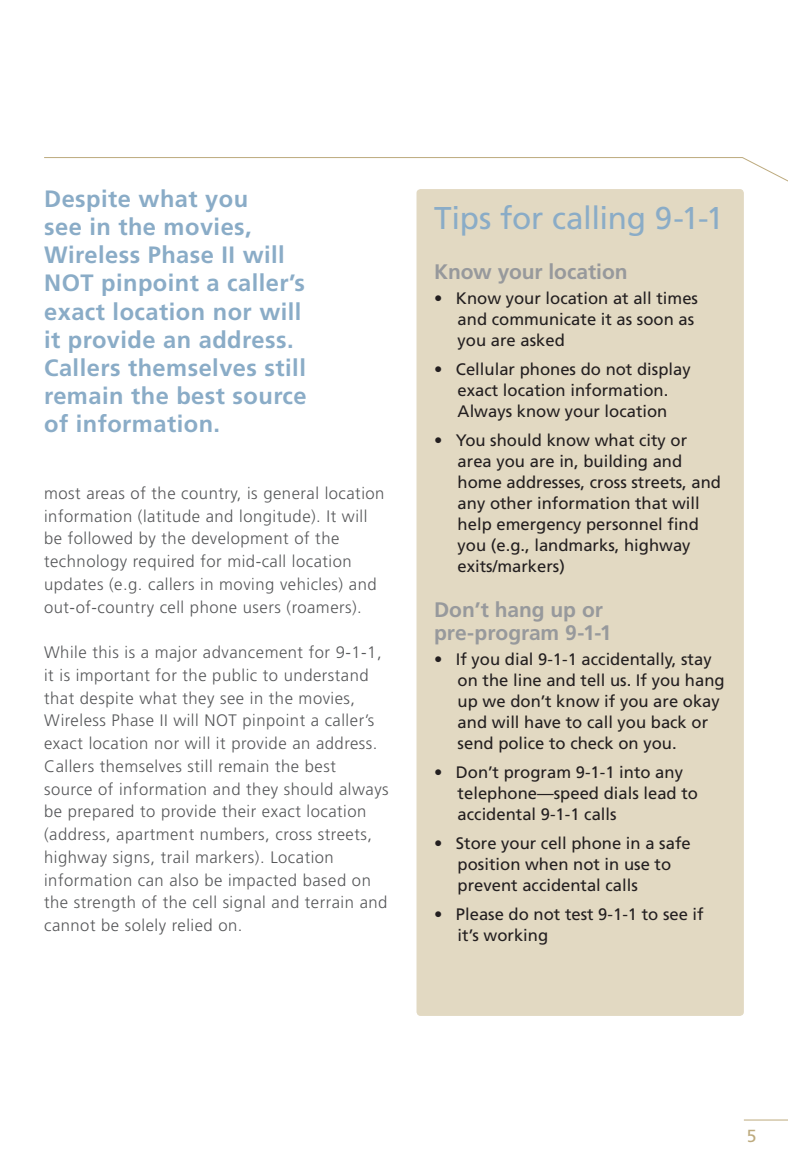
<style>
.page{position:relative;width:788px;height:1166px;background:#fff}
.page>*{position:absolute;margin:0;border:0;box-sizing:border-box;transform-origin:0 0}
.Hed_01{font:31.5px "Frutiger";letter-spacing:-.015em;color:#8aacc7}
.callout{font:700 23.62px/28px "Frutiger";letter-spacing:.02em;color:#8aacc7}
.Hed_02{font:700 21px/22.8px "Frutiger";color:#97999c}
.t1{font:17.5px "Frutiger";color:#bdaa7e}
.Body_intro{font:300 16.62px/22.8px "Frutiger";letter-spacing:.03em;color:#57585a}
.Body_Bullet_with_bol{font:16.62px/21px "Frutiger";color:#231f20}
.s1{font-weight:700}
</style>
<div class="page">
<hr style="left:743px;top:1119px;width:45px;height:1px;background:#bdaa7e">
<svg style="left:44px;top:157px;width:744px;height:33px"></svg>
<div style="left:416px;top:189px;width:327px;height:826px;background:#e2d9c2;border-radius:4px"></div>
<p class="callout" style="left:44px;top:185px;width:264px">Despite what you<br>see in the movies,<br>Wireless Phase II will<br>NOT pinpoint a caller’s exact location nor will it provide an address.<br>Callers themselves still remain the best source of information.</p>
<p class="Body_intro" style="left:44px;top:482px;width:342px">most areas of the country, is general location information (latitude and longitude). It will be followed by the development of the technology required for mid-call location updates (e.g. callers in moving vehicles) and out-of-country cell phone users (roamers).</p>
<p class="Body_intro" style="left:44px;top:641px;width:346px">While this is a major advancement for 9-1-1, it is important for the public to understand that despite what they see in the movies, Wireless Phase II will NOT pinpoint a caller’s exact location nor will it provide an address.<br>Callers themselves still remain the best<br>source of information and they should always be prepared to provide their exact location (address, apartment numbers, cross streets, highway signs, trail markers). Location information can also be impacted based on the strength of the cell signal and terrain and cannot be solely relied on.</p>
<p class="Hed_01" style="left:434px;top:200px;width:291px">Tips for calling 9-1-1</p>
<p class="Hed_02" style="left:434px;top:260px;width:195px">Know your location</p>
<p class="Body_Bullet_with_bol" style="left:457px;top:288px;width:242px;text-indent:-24px"><span class="s1">•</span> Know your location at all times and communicate it as soon as you are asked</p>
<p class="Body_Bullet_with_bol" style="left:434px;top:358px;width:258px;text-align:center"><span class="s1">•</span> Cellular phones do not display exact location information.<br>Always know your location</p>
<p class="Body_Bullet_with_bol" style="left:457px;top:429px;width:265px;text-indent:-24px"><span class="s1">•</span> You should know what city or area you are in, building and home addresses, cross streets, and any other information that will help emergency personnel find you (e.g., landmarks, highway exits/markers)</p>
<p class="Hed_02" style="left:434px;top:598px;width:179px">Don’t hang up or pre-program 9-1-1</p>
<p class="Body_Bullet_with_bol" style="left:457px;top:649px;width:268px;text-indent:-24px"><span class="s1">•</span> If you dial 9-1-1 accidentally, stay on the line and tell us. If you hang up we don’t know if you are okay and will have to call you back or send police to check on you.</p>
<p class="Body_Bullet_with_bol" style="left:457px;top:761px;width:242px;text-indent:-24px"><span class="s1">•</span> Don’t program 9-1-1 into any telephone—speed dials lead to accidental 9-1-1 calls</p>
<p class="Body_Bullet_with_bol" style="left:457px;top:832px;width:234px;text-indent:-24px"><span class="s1">•</span> Store your cell phone in a safe position when not in use to prevent accidental calls</p>
<p class="Body_Bullet_with_bol" style="left:457px;top:903px;width:247px;text-indent:-24px"><span class="s1">•</span> Please do not test 9-1-1 to see if it’s working</p>
<p class="t1" style="left:746px;top:1125px;width:11px">5</p>
</div>
